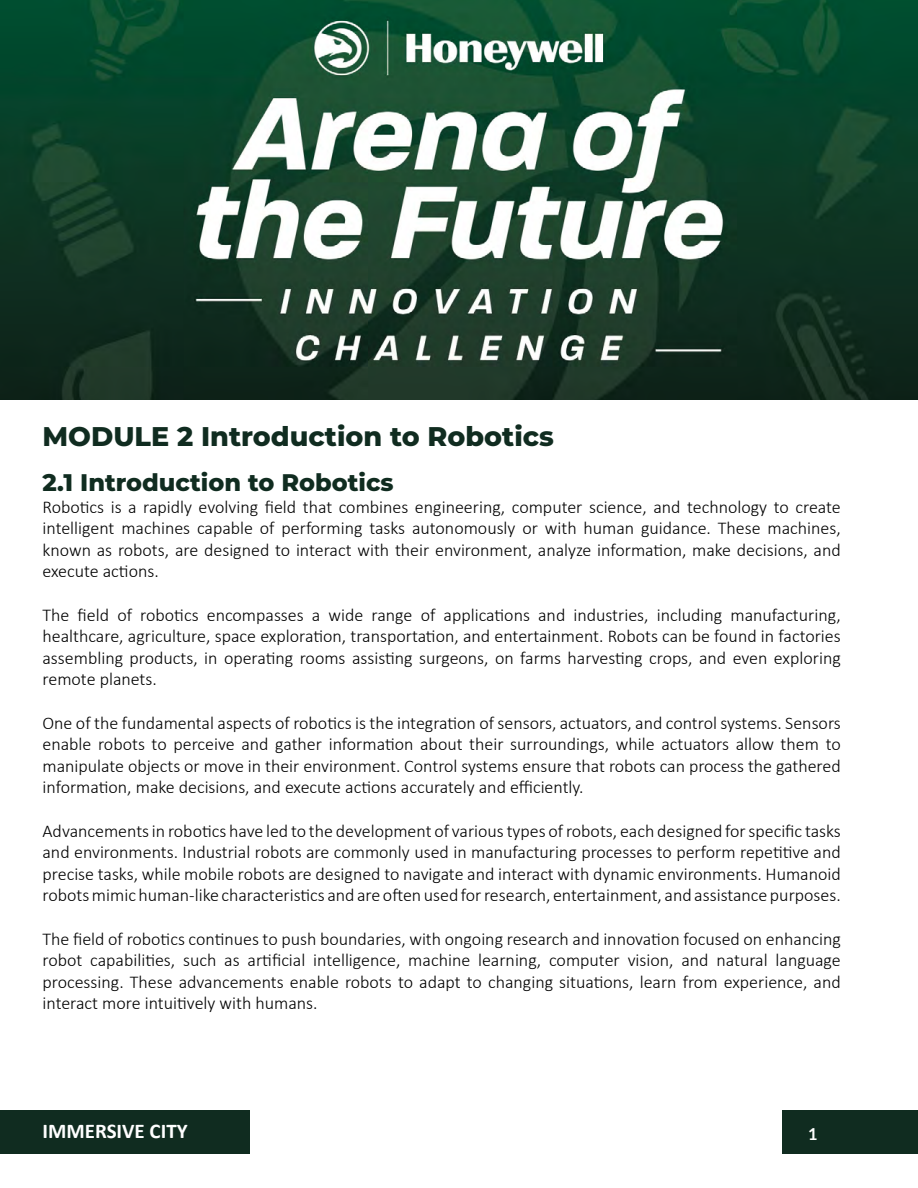
<style>
.page{position:relative;width:918px;height:1188px;background:#fff}
.page>*{position:absolute;margin:0;border:0;box-sizing:border-box;transform-origin:0 0}
.t1{font:800 27px "Montserrat";color:#102c20}
.t2{font:800 24px "Montserrat";color:#102c20}
.t3{font:700 21px "Calibri";color:#fff}
.t4{font:300 18px/21.6px "Calibri";color:#000;text-align:justify}
.t5{font:700 16.5px "Lato";color:#fff}
</style>
<div class="page">
<div style="left:0;top:1111px;width:250px;height:43px;background:#102c20"></div>
<div style="left:782px;top:1111px;width:136px;height:43px;background:#102c20"></div>
<img style="left:0;top:0;width:918px;height:400px">
<h1 class="t1" style="left:43px;top:416px;width:513px">MODULE 2 Introduction to Robotics</h1>
<h2 class="t2" style="left:43px;top:465px;width:353px">2.1 Introduction to Robotics</h2>
<p class="t4" style="left:43px;top:496px;width:800px">Robotics is a rapidly evolving field that combines engineering, computer science, and technology to create intelligent machines capable of performing tasks autonomously or with human guidance. These machines, known as robots, are designed to interact with their environment, analyze information, make decisions, and execute actions.</p>
<p class="t4" style="left:43px;top:604px;width:800px">The field of robotics encompasses a wide range of applications and industries, including manufacturing, healthcare, agriculture, space exploration, transportation, and entertainment. Robots can be found in factories assembling products, in operating rooms assisting surgeons, on farms harvesting crops, and even exploring remote planets.</p>
<p class="t4" style="left:43px;top:712px;width:800px">One of the fundamental aspects of robotics is the integration of sensors, actuators, and control systems. Sensors enable robots to perceive and gather information about their surroundings, while actuators allow them to manipulate objects or move in their environment. Control systems ensure that robots can process the gathered information, make decisions, and execute actions accurately and efficiently.</p>
<p class="t4" style="left:43px;top:820px;width:800px">Advancements in robotics have led to the development of various types of robots, each designed for specific tasks and environments. Industrial robots are commonly used in manufacturing processes to perform repetitive and precise tasks, while mobile robots are designed to navigate and interact with dynamic environments. Humanoid robots mimic human-like characteristics and are often used for research, entertainment, and assistance purposes.</p>
<p class="t4" style="left:43px;top:928px;width:800px">The field of robotics continues to push boundaries, with ongoing research and innovation focused on enhancing robot capabilities, such as artificial intelligence, machine learning, computer vision, and natural language processing. These advancements enable robots to adapt to changing situations, learn from experience, and interact more intuitively with humans.</p>
<p class="t3" style="left:43px;top:1116px;width:147px">IMMERSIVE CITY</p>
<p class="t5" style="left:808px;top:1122px;width:11px">1</p>
</div>
